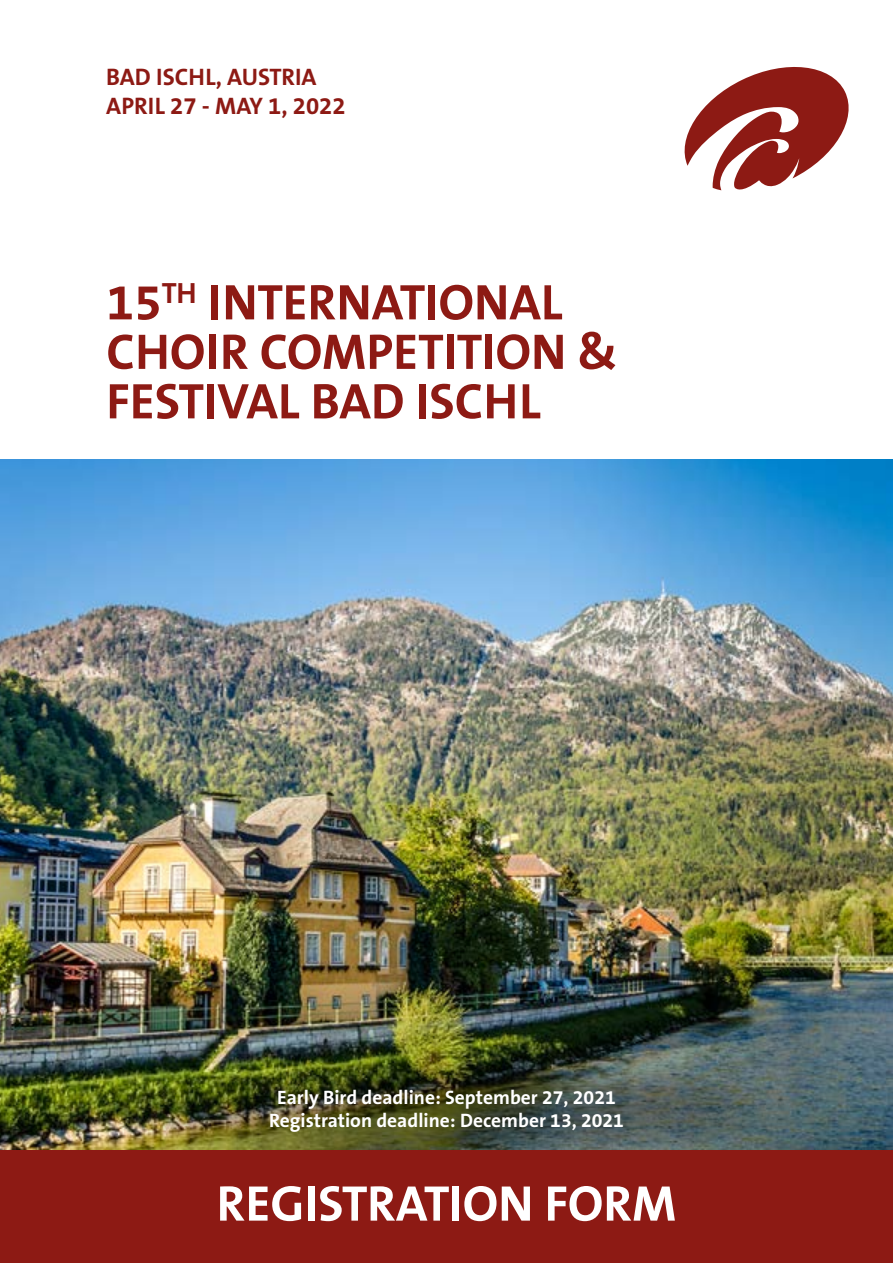
<style>
.page{position:relative;width:893px;height:1263px;background:#fff}
.page>*{position:absolute;margin:0;border:0;box-sizing:border-box;transform-origin:0 0}
.t1{font:700 50.55px/49.5px "The Sans B7";color:#8d1a14}
.t2{font:700 50.55px "The Sans B7";color:#fff}
.t3{font:700 24px/28.8px "The Sans B7";color:#8d1a14}
.t4{font:700 19.5px/23.4px "The Sans B7";color:#fff;text-align:center}
</style>
<div class="page">
<img style="left:0;top:459px;width:893px;height:691px">
<img style="left:99px;top:1061px;width:696px;height:102px;border-radius:50%">
<div style="left:0;top:1150px;width:893px;height:113px;background:#8d1a14"></div>
<svg style="left:684px;top:67px;width:165px;height:124px"></svg>
<p class="t3" style="left:106px;top:63px;width:241px">BAD ISCHL, AUSTRIA<br>APRIL 27 - MAY 1, 2022</p>
<h1 class="t1" style="left:106px;top:279px;width:513px">15<sup>TH</sup> INTERNATIONAL<br>CHOIR COMPETITION &amp;<br>FESTIVAL BAD ISCHL</h1>
<p class="t4" style="left:269px;top:1086px;width:356px">Early Bird deadline: September 27, 2021<br>Registration deadline: December 13, 2021</p>
<h1 class="t2" style="left:217px;top:1176px;width:461px">REGISTRATION FORM</h1>
</div>
